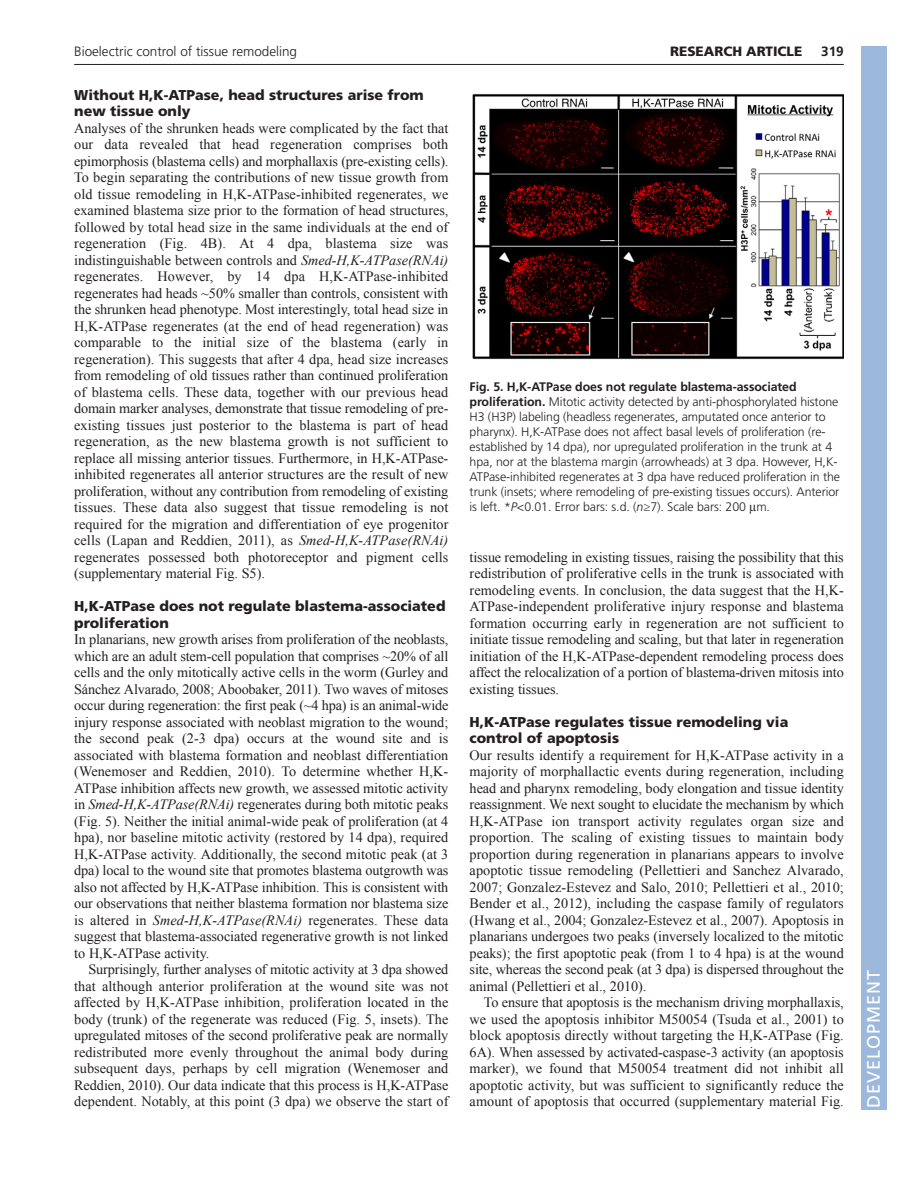
<style>
.page{position:relative;width:918px;height:1188px;background:#fff}
.page>*{position:absolute;margin:0;border:0;box-sizing:border-box;transform-origin:0 0}
.t1{font:18px "Frutiger LT Std";letter-spacing:.055em;color:#fff}
.t2{font:14.25px/16.5px "Times New Roman";letter-spacing:-.005em;color:#231f20;text-align:justify}
.t3{font:900 14.25px/16.5px "Frutiger LT Std";color:#231f20}
.t4{font:300 13.5px "Frutiger";color:#231f20}
.t5{font:900 13.5px "Frutiger LT Std";color:#231f20}
.t6{font:700 13.5px "Frutiger LT Std";color:#231f20}
.t7{font:300 12.3px/15px "Frutiger";letter-spacing:-.005em;color:#231f20}
.s1{font-style:italic}
.s2{font-weight:700}
.s3{font-family:"Helvetica"}
</style>
<div class="page">
<hr style="left:74px;top:64px;width:770px;height:1px;background:#231f20">
<img style="left:472px;top:94px;width:372px;height:266px">
<div style="left:861px;top:46px;width:25px;height:1064px;background:#9cb9db"></div>
<p class="t4" style="left:74px;top:46px;width:224px">Bioelectric control of tissue remodeling</p>
<p class="t5" style="left:670px;top:46px;width:134px">RESEARCH ARTICLE</p>
<p class="t6" style="left:821px;top:46px;width:24px">319</p>
<p class="t3" style="left:74px;top:88px;width:351px">Without H,K-ATPase, head structures arise from new tissue only</p>
<p class="t2" style="left:74px;top:120px;width:376px">Analyses of the shrunken heads were complicated by the fact that our data revealed that head regeneration comprises both epimorphosis (blastema cells) and morphallaxis (pre-existing cells).<br>To begin separating the contributions of new tissue growth from old tissue remodeling in H,K-ATPase-inhibited regenerates, we examined blastema size prior to the formation of head structures, followed by total head size in the same individuals at the end of regeneration (Fig. 4B). At 4 dpa, blastema size was indistinguishable between controls and <span class="s1">Smed-H,K-ATPase(RNAi) </span>regenerates. However, by 14 dpa H,K-ATPase-inhibited regenerates had heads ~50% smaller than controls, consistent with the shrunken head phenotype. Most interestingly, total head size in H,K-ATPase regenerates (at the end of head regeneration) was comparable to the initial size of the blastema (early in regeneration). This suggests that after 4 dpa, head size increases from remodeling of old tissues rather than continued proliferation of blastema cells. These data, together with our previous head domain marker analyses, demonstrate that tissue remodeling of pre&shy;existing tissues just posterior to the blastema is part of head regeneration, as the new blastema growth is not sufficient to replace all missing anterior tissues. Furthermore, in H,K-ATPase&shy;inhibited regenerates all anterior structures are the result of new proliferation, without any contribution from remodeling of existing tissues. These data also suggest that tissue remodeling is not required for the migration and differentiation of eye progenitor cells (Lapan and Reddien, 2011), as <span class="s1">Smed-H,K-ATPase(RNAi) </span>regenerates possessed both photoreceptor and pigment cells (supplementary material Fig. S5).</p>
<p class="t3" style="left:74px;top:599px;width:373px">H,K-ATPase does not regulate blastema-associated proliferation</p>
<p class="t2" style="left:74px;top:631px;width:376px">In planarians, new growth arises from proliferation of the neoblasts, which are an adult stem-cell population that comprises ~20% of all cells and the only mitotically active cells in the worm (Gurley and Sánchez Alvarado, 2008; Aboobaker, 2011). Two waves of mitoses occur during regeneration: the first peak (~4 hpa) is an animal-wide injury response associated with neoblast migration to the wound; the second peak (2-3 dpa) occurs at the wound site and is associated with blastema formation and neoblast differentiation (Wenemoser and Reddien, 2010). To determine whether H,K-ATPase inhibition affects new growth, we assessed mitotic activity in <span class="s1">Smed-H,K-ATPase(RNAi)</span> regenerates during both mitotic peaks (Fig. 5). Neither the initial animal-wide peak of proliferation (at 4 hpa), nor baseline mitotic activity (restored by 14 dpa), required H,K-ATPase activity. Additionally, the second mitotic peak (at 3 dpa) local to the wound site that promotes blastema outgrowth was also not affected by H,K-ATPase inhibition. This is consistent with our observations that neither blastema formation nor blastema size is altered in <span class="s1">Smed-H,K-ATPase(RNAi)</span> regenerates. These data suggest that blastema-associated regenerative growth is not linked to H,K-ATPase activity.</p>
<p class="t2" style="left:74px;top:961px;width:376px;text-indent:14px">Surprisingly, further analyses of mitotic activity at 3 dpa showed that although anterior proliferation at the wound site was not affected by H,K-ATPase inhibition, proliferation located in the body (trunk) of the regenerate was reduced (Fig. 5, insets). The upregulated mitoses of the second proliferative peak are normally redistributed more evenly throughout the animal body during subsequent days, perhaps by cell migration (Wenemoser and Reddien, 2010). Our data indicate that this process is H,K-ATPase dependent. Notably, at this point (3 dpa) we observe the start of</p>
<p class="t7" style="left:470px;top:380px;width:372px"><span class="s2">Fig. 5. H,K-ATPase does not regulate blastema-associated proliferation.</span> Mitotic activity detected by anti-phosphorylated histone H3 (H3P) labeling (headless regenerates, amputated once anterior to pharynx). H,K-ATPase does not affect basal levels of proliferation (re&shy;established by 14 dpa), nor upregulated proliferation in the trunk at 4 hpa, nor at the blastema margin (arrowheads) at 3 dpa. However, H,K-ATPase-inhibited regenerates at 3 dpa have reduced proliferation in the trunk (insets; where remodeling of pre-existing tissues occurs). Anterior is left. *<span class="s1">P</span>&lt;0.01. Error bars: s.d. (<span class="s1">n</span><span class="s3">≥</span>7). Scale bars: 200 m.</p>
<p class="t2" style="left:470px;top:549px;width:376px">tissue remodeling in existing tissues, raising the possibility that this redistribution of proliferative cells in the trunk is associated with remodeling events. In conclusion, the data suggest that the H,K-ATPase-independent proliferative injury response and blastema formation occurring early in regeneration are not sufficient to initiate tissue remodeling and scaling, but that later in regeneration initiation of the H,K-ATPase-dependent remodeling process does affect the relocalization of a portion of blastema-driven mitosis into existing tissues.</p>
<p class="t3" style="left:470px;top:715px;width:320px">H,K-ATPase regulates tissue remodeling via control of apoptosis</p>
<p class="t2" style="left:470px;top:747px;width:376px">Our results identify a requirement for H,K-ATPase activity in a majority of morphallactic events during regeneration, including head and pharynx remodeling, body elongation and tissue identity reassignment. We next sought to elucidate the mechanism by which H,K-ATPase ion transport activity regulates organ size and proportion. The scaling of existing tissues to maintain body proportion during regeneration in planarians appears to involve apoptotic tissue remodeling (Pellettieri and Sanchez Alvarado, 2007; Gonzalez-Estevez and Salo, 2010; Pellettieri et al., 2010; Bender et al., 2012), including the caspase family of regulators (Hwang et al., 2004; Gonzalez-Estevez et al., 2007). Apoptosis in planarians undergoes two peaks (inversely localized to the mitotic peaks); the first apoptotic peak (from 1 to 4 hpa) is at the wound site, whereas the second peak (at 3 dpa) is dispersed throughout the animal (Pellettieri et al., 2010).</p>
<p class="t2" style="left:470px;top:994px;width:376px;text-indent:14px">To ensure that apoptosis is the mechanism driving morphallaxis, we used the apoptosis inhibitor M50054 (Tsuda et al., 2001) to block apoptosis directly without targeting the H,K-ATPase (Fig.<br>6A). When assessed by activated-caspase-3 activity (an apoptosis marker), we found that M50054 treatment did not inhibit all apoptotic activity, but was sufficient to significantly reduce the amount of apoptosis that occurred (supplementary material Fig.</p>
<p class="t1" style="left:863px;top:1108px;width:140px;rotate:-90deg">DEVELOPMENT</p>
</div>
